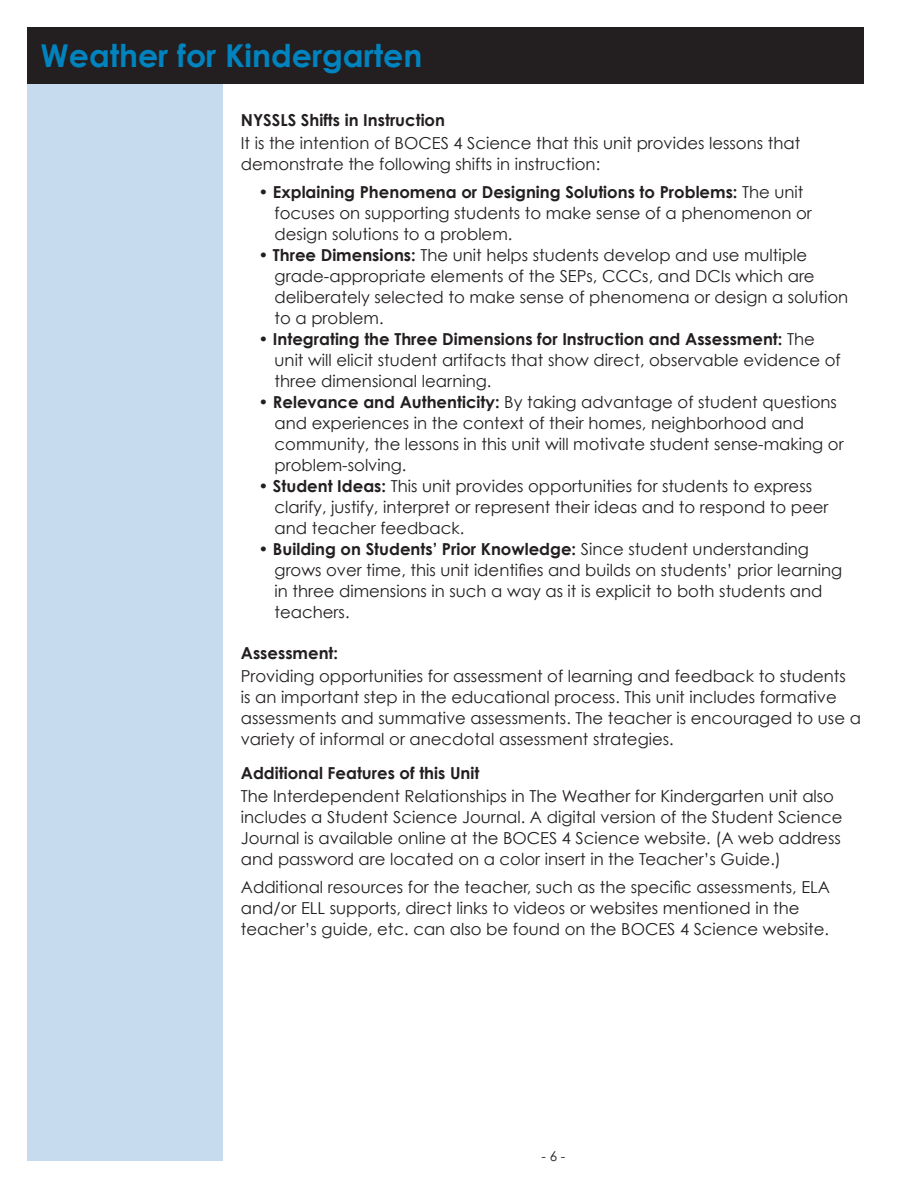
<style>
.page{position:relative;width:918px;height:1188px;background:#fff}
.page>*{position:absolute;margin:0;border:0;box-sizing:border-box;transform-origin:0 0}
.t1{font:700 31.5px "Century Gothic";color:#0083bf}
.t2{font:16.5px/21px "Century Gothic";color:#231f20}
.t3{font:700 16.5px "Century Gothic";color:#231f20}
.t4{font:13.5px "Century Gothic";color:#231f20}
.s1{font-weight:700}
</style>
<div class="page">
<div style="left:27px;top:54px;width:195px;height:1107px;background:#c6dbee"></div>
<div style="left:27px;top:27px;width:837px;height:56px;background:#231f20"></div>
<h1 class="t1" style="left:40px;top:36px;width:383px">Weather for Kindergarten</h1>
<p class="t3" style="left:241px;top:110px;width:206px">NYSSLS Shifts in Instruction</p>
<p class="t2" style="left:241px;top:132px;width:561px">It is the intention of BOCES 4 Science that this unit provides lessons that demonstrate the following shifts in instruction:</p>
<p class="t2" style="left:275px;top:181px;width:539px;text-indent:-16px">• <span class="s1">Explaining Phenomena or Designing Solutions to Problems:</span> The unit focuses on supporting students to make sense of a phenomenon or design solutions to a problem.</p>
<p class="t2" style="left:275px;top:244px;width:575px;text-indent:-16px">• <span class="s1">Three Dimensions:</span> The unit helps students develop and use multiple grade-appropriate elements of the SEPs, CCCs, and DCIs which are deliberately selected to make sense of phenomena or design a solution to a problem.</p>
<p class="t2" style="left:275px;top:328px;width:568px;text-indent:-16px">• <span class="s1">Integrating the Three Dimensions for Instruction and Assessment:</span> The unit will elicit student artifacts that show direct, observable evidence of three dimensional learning.</p>
<p class="t2" style="left:275px;top:391px;width:571px;text-indent:-16px">• <span class="s1">Relevance and Authenticity:</span> By taking advantage of student questions and experiences in the context of their homes, neighborhood and community, the lessons in this unit will motivate student sense-making or problem-solving.</p>
<p class="t2" style="left:275px;top:475px;width:556px;text-indent:-16px">• <span class="s1">Student Ideas:</span> This unit provides opportunities for students to express clarify, justify, interpret or represent their ideas and to respond to peer and teacher feedback.</p>
<p class="t2" style="left:275px;top:538px;width:569px;text-indent:-16px">• <span class="s1">Building on Students’ Prior Knowledge:</span> Since student understanding grows over time, this unit identifies and builds on students’ prior learning in three dimensions in such a way as it is explicit to both students and teachers.</p>
<p class="t3" style="left:241px;top:643px;width:99px">Assessment:</p>
<p class="t2" style="left:241px;top:665px;width:622px">Providing opportunities for assessment of learning and feedback to students<br>is an important step in the educational process. This unit includes formative assessments and summative assessments. The teacher is encouraged to use a variety of informal or anecdotal assessment strategies.</p>
<p class="t3" style="left:241px;top:763px;width:240px">Additional Features of this Unit</p>
<p class="t2" style="left:241px;top:785px;width:603px">The Interdependent Relationships in The Weather for Kindergarten unit also includes a Student Science Journal. A digital version of the Student Science Journal is available online at the BOCES 4 Science website. (A web address and password are located on a color insert in the Teacher’s Guide.)</p>
<p class="t2" style="left:241px;top:876px;width:591px">Additional resources for the teacher, such as the specific assessments, ELA and/or ELL supports, direct links to videos or websites mentioned in the teacher’s guide, etc. can also be found on the BOCES 4 Science website.</p>
<p class="t4" style="left:542px;top:1148px;width:25px">- 6 -</p>
</div>
